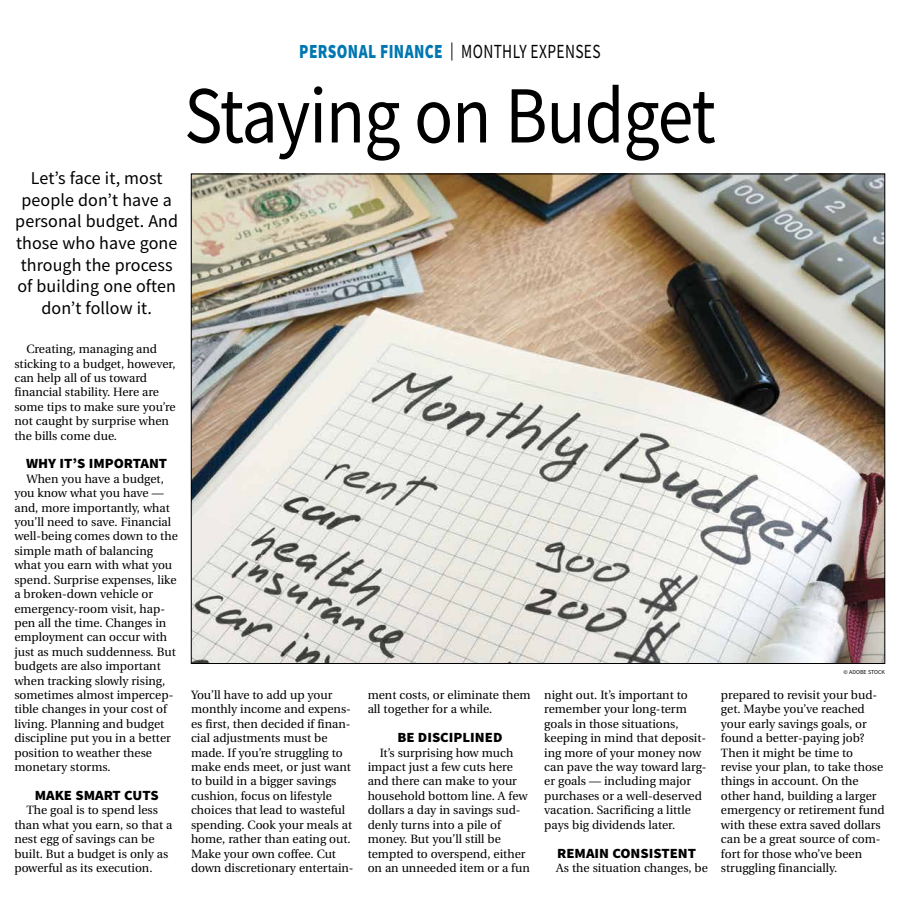
<style>
.page{position:relative;width:900px;height:908px;background:#fff}
.page>*{position:absolute;margin:0;border:0;box-sizing:border-box;transform-origin:0 0}
.t1{font:81px "Source Sans Pro";letter-spacing:-.015em;color:#000;scale:.89 1}
.t2{font:900 20px "Source Sans Pro";letter-spacing:.025em;color:#0077b1;scale:.77 1}
.t3{font:18px/21.6px "Source Sans Pro";letter-spacing:.005em;color:#000;text-align:center}
.t4{font:900 14px "Source Sans Pro";color:#000;scale:1.05 1}
.t5{font:12px/14.4px "Utopia";color:#000}
.t6{font:6px "Source Sans Pro";color:#000}
.s1{font-weight:400;font-size:18px;color:#000}
.s2{font-weight:400;color:#000}
</style>
<div class="page">
<img style="left:193px;top:176px;width:690px;height:485px">
<h3 class="t3" style="left:15px;top:167px;width:164px">Let’s face it, most people don’t have a personal budget. And those who have gone through the process of building one often don’t follow it.</h3>
<h2 class="t2" style="left:299px;top:38px;width:393px">PERSONAL FINANCE <span class="s1">|</span> <span class="s2">MONTHLY EXPENSES</span></h2>
<h1 class="t1" style="left:184px;top:64px;width:599px">Staying on Budget</h1>
<p class="t5" style="left:14px;top:342px;width:163px;text-indent:12px">Creating, managing and sticking to a budget, however, can help all of us toward financial stability. Here are some tips to make sure you’re not caught by surprise when the bills come due.</p>
<p class="t4" style="left:26px;top:454px;width:136px">WHY IT’S IMPORTANT</p>
<p class="t5" style="left:14px;top:471px;width:165px;text-indent:12px">When you have a budget, you know what you have — and, more importantly, what you’ll need to save. Financial well-being comes down to the simple math of balancing what you earn with what you spend. Surprise expenses, like a broken-down vehicle or emergency-room visit, hap&shy;pen all the time. Changes in employment can occur with just as much suddenness. But budgets are also important when tracking slowly rising, sometimes almost impercep&shy;tible changes in your cost of living. Planning and budget discipline put you in a better position to weather these monetary storms.</p>
<p class="t4" style="left:35px;top:785px;width:119px">MAKE SMART CUTS</p>
<p class="t5" style="left:14px;top:803px;width:160px;text-indent:12px">The goal is to spend less than what you earn, so that a nest egg of savings can be built. But a budget is only as powerful as its execution.</p>
<p class="t5" style="left:191px;top:687px;width:164px">You’ll have to add up your monthly income and expens&shy;es first, then decided if finan&shy;cial adjustments must be made. If you’re struggling to make ends meet, or just want to build in a bigger savings cushion, focus on lifestyle choices that lead to wasteful spending. Cook your meals at home, rather than eating out.<br>Make your own coffee. Cut down discretionary entertain-</p>
<p class="t5" style="left:368px;top:687px;width:165px">ment costs, or eliminate them all together for a while.</p>
<p class="t4" style="left:398px;top:727px;width:101px">BE DISCIPLINED</p>
<p class="t5" style="left:368px;top:745px;width:164px;text-indent:12px">It’s surprising how much impact just a few cuts here and there can make to your household bottom line. A few dollars a day in savings sud&shy;denly turns into a pile of money. But you’ll still be tempted to overspend, either on an unneeded item or a fun</p>
<p class="t5" style="left:544px;top:687px;width:164px">night out. It’s important to remember your long-term goals in those situations, keeping in mind that deposit&shy;ing more of your money now can pave the way toward larg&shy;er goals — including major purchases or a well-deserved vacation. Sacrificing a little pays big dividends later.</p>
<p class="t4" style="left:557px;top:842px;width:134px">REMAIN CONSISTENT</p>
<p class="t5" style="left:556px;top:860px;width:153px">As the situation changes, be</p>
<p class="t6" style="left:844px;top:668px;width:43px">© ADOBE STOCK</p>
<p class="t5" style="left:721px;top:687px;width:165px">prepared to revisit your bud&shy;get. Maybe you’ve reached your early savings goals, or found a better-paying job?<br>Then it might be time to revise your plan, to take those things in account. On the other hand, building a larger emergency or retirement fund with these extra saved dollars can be a great source of com&shy;fort for those who’ve been struggling financially.</p>
</div>
